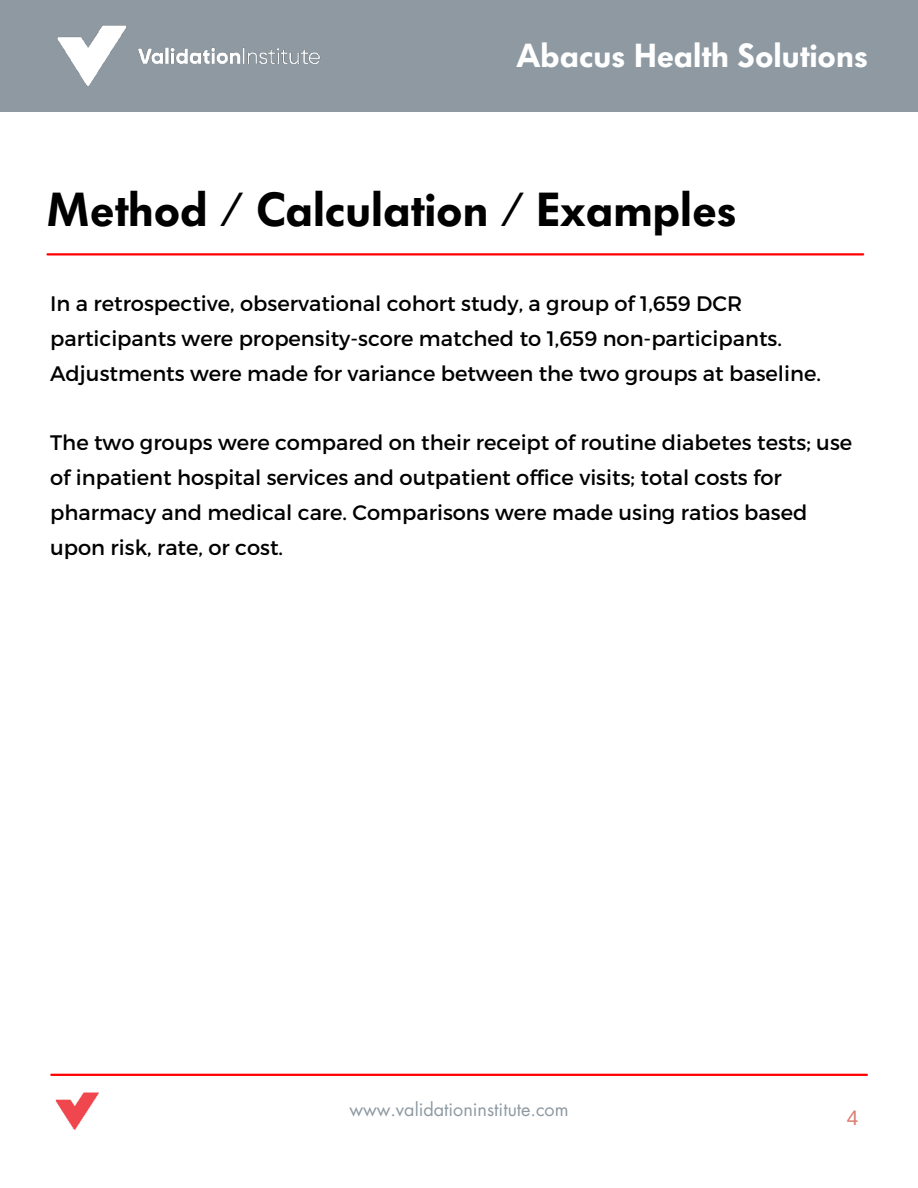
<style>
.page{position:relative;width:918px;height:1188px;background:#fff}
.page>*{position:absolute;margin:0;border:0;box-sizing:border-box;transform-origin:0 0}
.t1{font:600 47.25px "Futura BQ";color:#000}
.t2{font:600 33px "Futura BQ";color:#fff}
.t3{font:21px/34.8px "Montserrat";color:#000}
.t4{font:21px "Arimo";color:#d97f76}
.t5{font:18px "Futura LT";color:#8e99a2}
</style>
<div class="page">
<div style="left:0;top:0;width:918px;height:111px;background:#8e99a2"></div>
<img style="left:57px;top:25px;width:264px;height:62px">
<hr style="left:51px;top:1074px;width:816px;height:2px;background:#f00">
<img style="left:55px;top:1092px;width:44px;height:38px">
<hr style="left:48px;top:253px;width:815px;height:3px;background:#f00">
<h2 class="t2" style="left:517px;top:36px;width:353px">Abacus Health Solutions</h2>
<h1 class="t1" style="left:46px;top:182px;width:692px">Method / Calculation / Examples</h1>
<p class="t3" style="left:50px;top:286px;width:772px">In a retrospective, observational cohort study, a group of 1,659 DCR participants were propensity-score matched to 1,659 non-participants.<br>Adjustments were made for variance between the two groups at baseline.</p>
<p class="t3" style="left:50px;top:426px;width:804px">The two groups were compared on their receipt of routine diabetes tests; use of inpatient hospital services and outpatient office visits; total costs for pharmacy and medical care. Comparisons were made using ratios based upon risk, rate, or cost.</p>
<p class="t5" style="left:349px;top:1098px;width:221px">www.validationinstitute.com</p>
<p class="t4" style="left:847px;top:1105px;width:13px">4</p>
</div>
